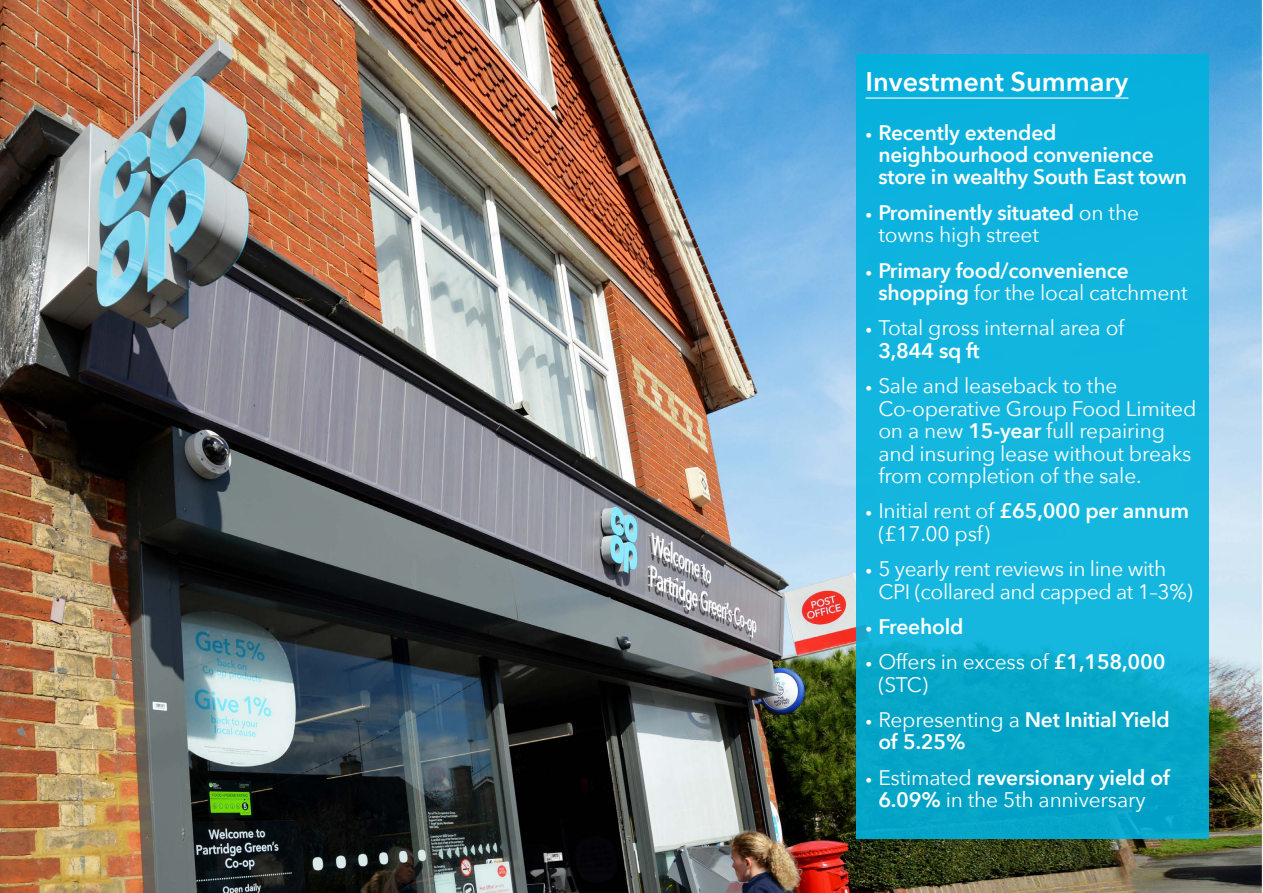
<style>
.page{position:relative;width:1263px;height:893px;background:#fff}
.page>*{position:absolute;margin:0;border:0;box-sizing:border-box;transform-origin:0 0}
.t1{font:600 27px "Avenir Next";color:#fff}
.t2{font:21px/22.5px "Avenir Next";letter-spacing:-.01em;color:#fff}
.t3{font:600 21px/22.5px "Avenir Next";letter-spacing:-.01em;color:#fff}
.s1{font-weight:400;font-size:13.5px}
.s2{font-size:13.5px}
.s3{font-weight:600}
.s4{font-weight:400}
</style>
<div class="page">
<img style="left:0;top:0;width:1263px;height:893px">
<div style="left:856px;top:54px;width:353px;height:785px;background:linear-gradient(to bottom,#0fb7e4,#0cabce)"></div>
<hr style="left:865px;top:98px;width:263px;height:1px;background:#fff">
<p class="t1" style="left:865px;top:58px;width:264px">Investment Summary</p>
<p class="t3" style="left:878px;top:120px;width:310px;text-indent:-13px"><span class="s1">•</span> Recently extended neighbourhood convenience store in wealthy South East town</p>
<p class="t2" style="left:878px;top:200px;width:262px;text-indent:-13px"><span class="s2">•</span> <span class="s3">Prominently situated</span> on the towns high street</p>
<p class="t3" style="left:878px;top:258px;width:311px;text-indent:-13px"><span class="s1">•</span> Primary food/convenience shopping <span class="s4">for the local catchment</span></p>
<p class="t2" style="left:878px;top:316px;width:248px;text-indent:-13px"><span class="s2">•</span> Total gross internal area of<br><span class="s3">3,844 sq ft</span></p>
<p class="t2" style="left:878px;top:374px;width:320px;text-indent:-13px"><span class="s2">•</span> Sale and leaseback to the<br>Co-operative Group Food Limited on a new <span class="s3">15-year</span> full repairing and insuring lease without breaks from completion of the sale.</p>
<p class="t2" style="left:878px;top:499px;width:312px;text-indent:-13px"><span class="s2">•</span> Initial rent of <span class="s3">£65,000 per annum </span>(£17.00 psf)</p>
<p class="t2" style="left:878px;top:557px;width:316px;text-indent:-13px"><span class="s2">•</span> 5 yearly rent reviews in line with<br>CPI (collared and capped at 1–3%)</p>
<p class="t3" style="left:865px;top:615px;width:99px"><span class="s1">•</span> Freehold</p>
<p class="t2" style="left:878px;top:650px;width:289px;text-indent:-13px"><span class="s2">•</span> Offers in excess of <span class="s3">£1,158,000 </span>(STC)</p>
<p class="t3" style="left:878px;top:708px;width:293px;text-indent:-13px"><span class="s1">•</span> <span class="s4">Representing a</span> Net Initial Yield of 5.25%</p>
<p class="t2" style="left:865px;top:765px;width:306px;text-align:center"><span class="s2">•</span> Estimated <span class="s3">reversionary yield of<br>6.09%</span> in the 5th anniversary</p>
</div>
